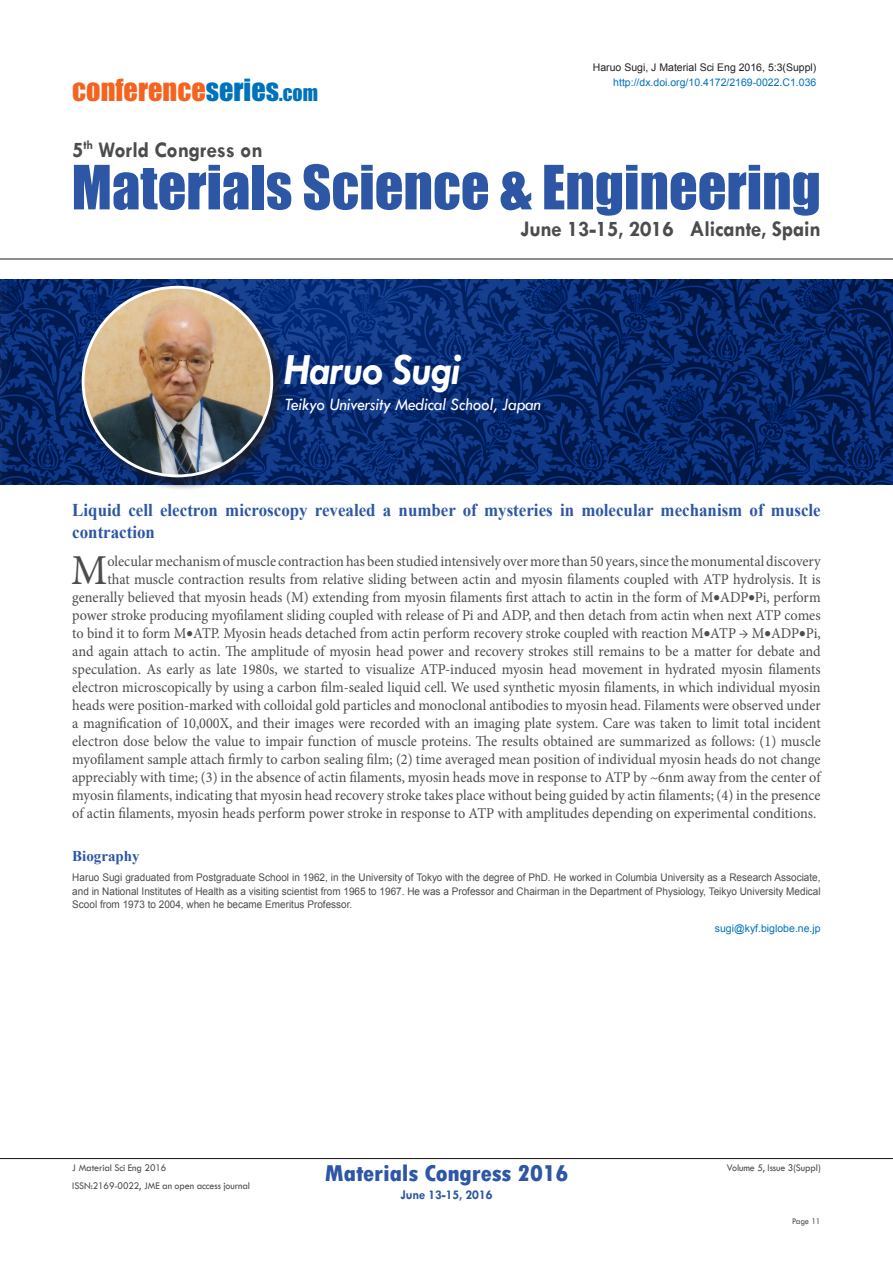
<style>
.page{position:relative;width:893px;height:1263px;background:#fff}
.page>*{position:absolute;margin:0;border:0;box-sizing:border-box;transform-origin:0 0}
.t1{font:56.4px "Impact";color:#2d56a5}
.t2{font:italic 700 45px "Tw Cen";letter-spacing:-.01em;color:#fff;scale:.95 1}
.t3{font:42.75px "Minion Pro";color:#4b4c4d;scale:.95 1}
.t4{font:28.2px "Impact";color:#f36421}
.t5{font:800 condensed 24px "Tw Cen";letter-spacing:-.01em;color:#2d56a5;scale:1.1 1}
.t6{font:700 22.5px "Tw Cen";letter-spacing:-.01em;color:#4b4c4d;scale:.95 1}
.t7{font:700 18px/21.6px "Times New Roman";color:#2d56a5;scale:.94 1}
.t8{font:italic 18px "Tw Cen";letter-spacing:-.01em;color:#fff;scale:.95 1}
.t9{font:15px "Minion Pro";color:#4b4c4d;scale:.95 1}
.t10{font:700 15px "Times New Roman";color:#2d56a5}
.t11{font:700 13.5px "Tw Cen";letter-spacing:-.01em;color:#2d56a5;scale:.95 1}
.t12{font:10.5px/13.5px "Arial";color:#4b4c4d;text-align:justify;scale:.95 1}
.t13{font:10.5px "Tw Cen";letter-spacing:-.01em;color:#4b4c4d;scale:.95 1}
.t14{font:10.5px "Arial";color:#0072bc}
.t15{font:10.5px "Arial";color:#231f20}
.t16{font:9px "Tw Cen";letter-spacing:-.02em;color:#4b4c4d;scale:.95 1}
.s1{color:#0072bc}
.s2{font-size:19.8px;color:#0072bc}
</style>
<div class="page">
<hr style="left:0;top:259px;width:893px;height:1px;background:#231f20">
<hr style="left:0;top:1158px;width:893px;height:1px;background:#231f20">
<img style="left:0;top:279px;width:893px;height:205px">
<div style="left:79px;top:284px;width:208px;height:207px;background:#231f20;opacity:.75"></div>
<img style="left:83px;top:287px;width:189px;height:189px;border-radius:94px">
<h3 class="t4" style="left:72px;top:68px;width:247px">conference<span class="s1">series</span><span class="s2">.com</span></h3>
<h3 class="t6" style="left:72px;top:136px;width:202px">5<sup>th</sup> World Congress on</h3>
<p class="t15" style="left:593px;top:61px;width:225px">Haruo Sugi, J Material Sci Eng 2016, 5:3(Suppl)</p>
<p class="t14" style="left:613px;top:75px;width:205px">http://dx.doi.org/10.4172/2169-0022.C1.036</p>
<h1 class="t1" style="left:72px;top:143px;width:751px">Materials Science &amp; Engineering</h1>
<h3 class="t6" style="left:520px;top:216px;width:318px">June 13-15, 2016 Alicante, Spain</h3>
<p class="t2" style="left:285px;top:343px;width:186px">Haruo Sugi</p>
<p class="t8" style="left:285px;top:393px;width:271px">Teikyo University Medical School, Japan</p>
<p class="t7" style="left:72px;top:499px;width:798px">Liquid cell electron microscopy revealed a number of mysteries in molecular mechanism of muscle contraction</p>
<p class="t3" style="left:71px;top:542px;width:40px">M</p>
<p class="t9" style="left:107px;top:551px;width:752px">olecular mechanism of muscle contraction has been studied intensively over more than 50 years, since the monumental discovery</p>
<p class="t9" style="left:107px;top:569px;width:752px">that muscle contraction results from relative sliding between actin and myosin filaments coupled with ATP hydrolysis. It is</p>
<p class="t9" style="left:72px;top:587px;width:789px">generally believed that myosin heads (M) extending from myosin filaments first attach to actin in the form of M•ADP•Pi, perform</p>
<p class="t9" style="left:72px;top:605px;width:789px">power stroke producing myofilament sliding coupled with release of Pi and ADP, and then detach from actin when next ATP comes</p>
<p class="t9" style="left:72px;top:623px;width:789px">to bind it to form M•ATP. Myosin heads detached from actin perform recovery stroke coupled with reaction M•ATP → M•ADP•Pi,</p>
<p class="t9" style="left:72px;top:641px;width:789px">and again attach to actin. The amplitude of myosin head power and recovery strokes still remains to be a matter for debate and</p>
<p class="t9" style="left:72px;top:659px;width:789px">speculation. As early as late 1980s, we started to visualize ATP-induced myosin head movement in hydrated myosin filaments</p>
<p class="t9" style="left:72px;top:677px;width:789px">electron microscopically by using a carbon film-sealed liquid cell. We used synthetic myosin filaments, in which individual myosin</p>
<p class="t9" style="left:72px;top:695px;width:789px">heads were position-marked with colloidal gold particles and monoclonal antibodies to myosin head. Filaments were observed under</p>
<p class="t9" style="left:72px;top:713px;width:789px">a magnification of 10,000X, and their images were recorded with an imaging plate system. Care was taken to limit total incident</p>
<p class="t9" style="left:72px;top:731px;width:789px">electron dose below the value to impair function of muscle proteins. The results obtained are summarized as follows: (1) muscle</p>
<p class="t9" style="left:72px;top:749px;width:789px">myofilament sample attach firmly to carbon sealing film; (2) time averaged mean position of individual myosin heads do not change</p>
<p class="t9" style="left:72px;top:767px;width:789px">appreciably with time; (3) in the absence of actin filaments, myosin heads move in response to ATP by ~6nm away from the center of</p>
<p class="t9" style="left:72px;top:785px;width:789px">myosin filaments, indicating that myosin head recovery stroke takes place without being guided by actin filaments; (4) in the presence</p>
<p class="t9" style="left:72px;top:803px;width:785px">of actin filaments, myosin heads perform power stroke in response to ATP with amplitudes depending on experimental conditions.</p>
<p class="t10" style="left:72px;top:846px;width:69px">Biography</p>
<p class="t12" style="left:72px;top:871px;width:789px">Haruo Sugi graduated from Postgraduate School in 1962, in the University of Tokyo with the degree of PhD. He worked in Columbia University as a Research Associate, and in National Institutes of Health as a visiting scientist from 1965 to 1967. He was a Professor and Chairman in the Department of Physiology, Teikyo University Medical Scool from 1973 to 2004, when he became Emeritus Professor.</p>
<p class="t14" style="left:715px;top:922px;width:107px">sugi@kyf.biglobe.ne.jp</p>
<h3 class="t5" style="left:324px;top:1159px;width:223px">Materials Congress 2016</h3>
<p class="t11" style="left:400px;top:1186px;width:98px">June 13-15, 2016</p>
<p class="t13" style="left:72px;top:1162px;width:100px">J Material Sci Eng 2016</p>
<p class="t13" style="left:727px;top:1162px;width:100px">Volume 5, Issue 3(Suppl)</p>
<p class="t13" style="left:72px;top:1179px;width:189px">ISSN:2169-0022, JME an open access journal</p>
<p class="t16" style="left:792px;top:1215px;width:32px">Page 11</p>
</div>
